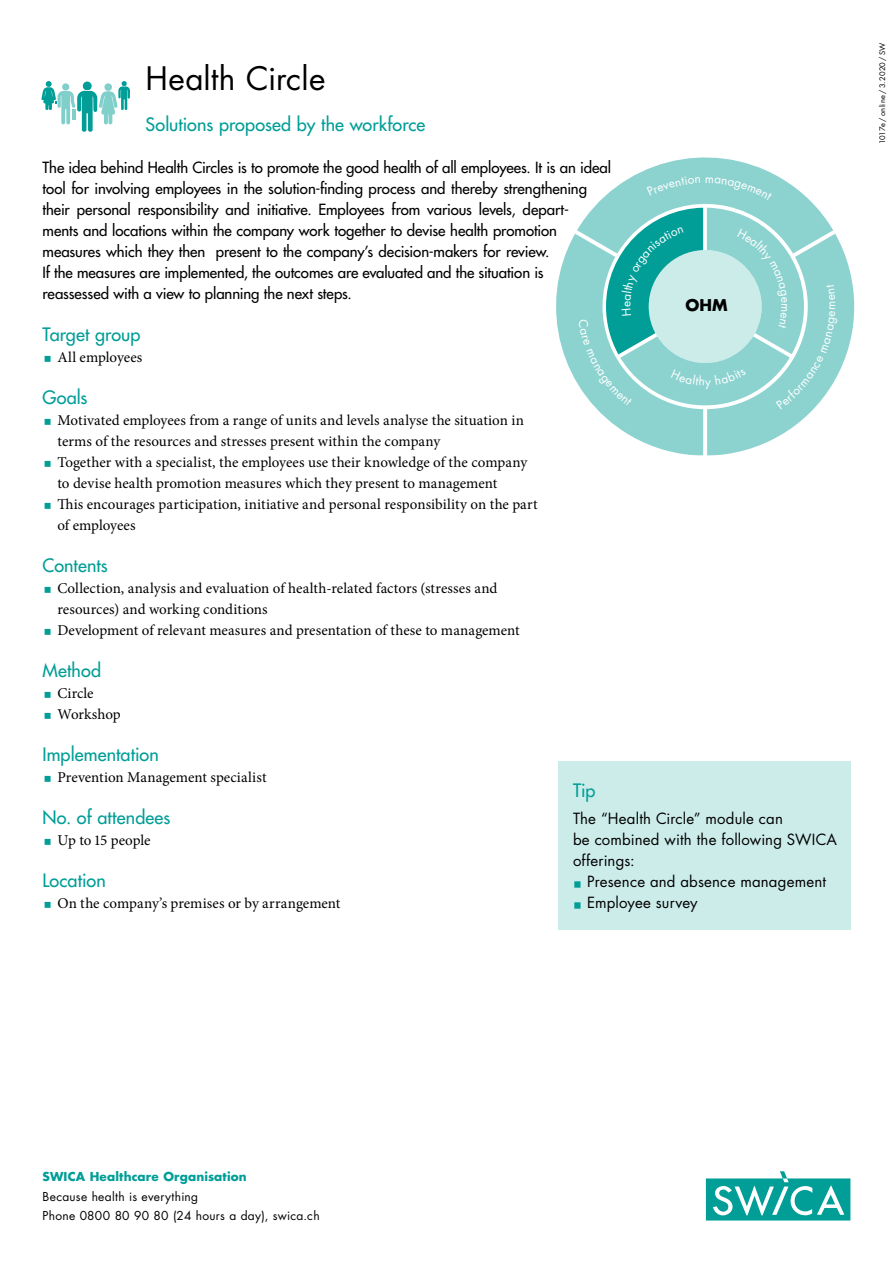
<style>
.page{position:relative;width:893px;height:1263px;background:#fff}
.page>*{position:absolute;margin:0;border:0;box-sizing:border-box;transform-origin:0 0}
.t1{font:31.5px "Futura Std";letter-spacing:.01em;color:#000}
.t2{font:500 18px "Futura Std";letter-spacing:.005em;color:#009e97}
.t3{font:700 15.75px "Futura Std";color:#000}
.t4{font:15px/21px "Minion Pro";color:#000}
.t5{font:500 15px/21px "Futura Std";letter-spacing:-.005em;color:#000}
.t6{font:15px/21px "Futura Std";letter-spacing:.01em;color:#000}
.t7{font:12px/19.8px "Futura Std";letter-spacing:.025em;color:#000}
.t8{font:700 12px "Futura Std";letter-spacing:.015em;color:#009e97}
.t9{font:7.5px "Futura Std";letter-spacing:.03em;color:#000}
.s1{font-family:"Minion Pro";font-size:21.75px;color:#009e97}
</style>
<div class="page">
<svg style="left:706px;top:1171px;width:144px;height:49px"></svg>
<svg style="left:41px;top:81px;width:89px;height:51px"></svg>
<div style="left:558px;top:761px;width:292px;height:168px;background:#ccecea"></div>
<svg style="left:556px;top:157px;width:299px;height:299px"></svg>
<h1 class="t1" style="left:146px;top:58px;width:181px">Health Circle</h1>
<p class="t2" style="left:146px;top:113px;width:281px">Solutions proposed by the workforce</p>
<p class="t5" style="left:43px;top:157px;width:570px">The idea behind Health Circles is to promote the good health of all employees. It is an ideal tool for involving employees in the solution-finding process and thereby strengthening their personal responsibility and initiative. Employees from various levels, depart-<br>ments and locations within the company work together to devise health promotion measures which they then present to the company’s decision-makers for review.<br>If the measures are implemented, the outcomes are evaluated and the situation is reassessed with a view to planning the next steps.</p>
<p class="t2" style="left:43px;top:323px;width:99px">Target group</p>
<p class="t4" style="left:57px;top:347px;width:87px">All employees</p>
<p class="t2" style="left:43px;top:386px;width:46px">Goals</p>
<p class="t4" style="left:57px;top:410px;width:482px">Motivated employees from a range of units and levels analyse the situation in terms of the resources and stresses present within the company<br>Together with a specialist, the employees use their knowledge of the company to devise health promotion measures which they present to management<br>This encourages participation, initiative and personal responsibility on the part of employees</p>
<p class="t2" style="left:43px;top:554px;width:67px">Contents</p>
<p class="t4" style="left:57px;top:578px;width:464px">Collection, analysis and evaluation of health-related factors (stresses and resources) and working conditions<br>Development of relevant measures and presentation of these to management</p>
<p class="t2" style="left:43px;top:659px;width:60px">Method</p>
<p class="t4" style="left:57px;top:683px;width:65px">Circle<br>Workshop</p>
<p class="t2" style="left:43px;top:743px;width:118px">Implementation</p>
<p class="t4" style="left:57px;top:767px;width:211px">Prevention Management specialist</p>
<p class="t2" style="left:43px;top:806px;width:129px">No. of attendees</p>
<p class="t4" style="left:57px;top:830px;width:95px">Up to 15 people</p>
<p class="t2" style="left:43px;top:869px;width:65px">Location</p>
<p class="t4" style="left:57px;top:893px;width:285px">On the company’s premises or by arrangement</p>
<p class="t3" style="left:685px;top:295px;width:44px">OHM</p>
<p class="t2" style="left:573px;top:779px;width:24px">Tip</p>
<p class="t6" style="left:573px;top:808px;width:266px">The “Health Circle” module can<br>be combined with the following SWICA offerings:</p>
<p class="t6" style="left:573px;top:871px;width:254px"><span class="s1">■</span> Presence and absence management</p>
<p class="t6" style="left:573px;top:892px;width:126px"><span class="s1">■</span> Employee survey</p>
<p class="t9" style="left:878px;top:144px;width:103px;rotate:-90deg">1017e / online / 3.2020 / SW</p>
<p class="t8" style="left:43px;top:1168px;width:206px">SWICA Healthcare Organisation</p>
<p class="t7" style="left:43px;top:1186px;width:279px">Because health is everything<br>Phone 0800 80 90 80 (24 hours a day), swica.ch</p>
</div>
